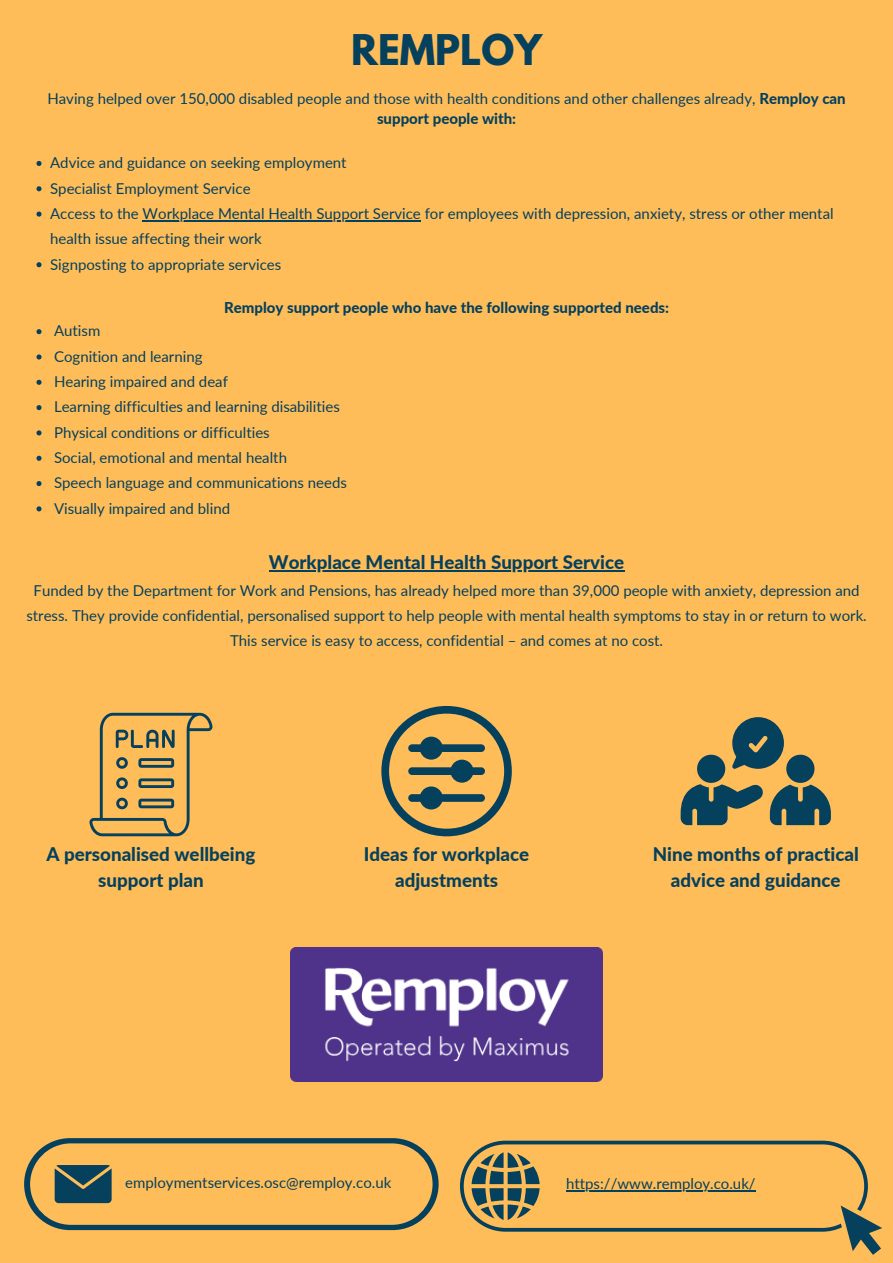
<style>
.page{position:relative;width:893px;height:1263px;background:#ffbd59}
.page>*{position:absolute;margin:0;border:0;box-sizing:border-box;transform-origin:0 0}
.t1{font:700 37.5px "League Spartan";color:#05405d}
.t2{font:800 18.75px/25.9px "Lato";color:#05405d;text-align:center}
.t3{font:15px/25.3px "Lato";color:#05405d;text-align:center}
.t4{font:800 15px "Lato";color:#05405d}
.s1{font-weight:800}
</style>
<div class="page">
<svg style="left:89px;top:713px;width:123px;height:123px"></svg>
<svg style="left:381px;top:706px;width:131px;height:130px"></svg>
<svg style="left:680px;top:717px;width:151px;height:108px"></svg>
<div style="left:24px;top:1138px;width:414px;height:92px;background:#05405d;border-radius:46px"></div>
<div style="left:30px;top:1143px;width:402px;height:82px;background:#ffbd59;border-radius:41px"></div>
<svg style="left:55px;top:1165px;width:57px;height:38px"></svg>
<svg style="left:460px;top:1140px;width:422px;height:115px"></svg>
<img style="left:290px;top:948px;width:313px;height:134px">
<svg style="left:36px;top:161px;width:6px;height:5px"></svg>
<svg style="left:36px;top:186px;width:6px;height:5px"></svg>
<svg style="left:36px;top:212px;width:6px;height:5px"></svg>
<hr style="left:143px;top:220px;width:278px;height:1px;background:#05405d">
<svg style="left:36px;top:262px;width:6px;height:5px"></svg>
<svg style="left:36px;top:329px;width:6px;height:5px"></svg>
<svg style="left:36px;top:354px;width:6px;height:5px"></svg>
<svg style="left:36px;top:380px;width:6px;height:5px"></svg>
<svg style="left:36px;top:405px;width:6px;height:5px"></svg>
<svg style="left:36px;top:430px;width:6px;height:5px"></svg>
<svg style="left:36px;top:456px;width:6px;height:5px"></svg>
<svg style="left:36px;top:481px;width:6px;height:5px"></svg>
<svg style="left:36px;top:506px;width:6px;height:5px"></svg>
<hr style="left:269px;top:570px;width:355px;height:2px;background:#05405d">
<hr style="left:566px;top:1190px;width:189px;height:2px;background:#05405d">
<p class="t1" style="left:351px;top:31px;width:192px">REMPLOY</p>
<p class="t3" style="left:47px;top:87px;width:800px;line-height:20.9px">Having helped over 150,000 disabled people and those with health conditions and other challenges already, <span class="s1">Remploy can support people with:</span></p>
<p class="t3" style="left:50px;top:150px;width:298px">Advice and guidance on seeking employment</p>
<p class="t3" style="left:50px;top:175px;width:202px">Specialist Employment Service</p>
<p class="t3" style="left:50px;top:200px;width:785px">Access to the Workplace Mental Health Support Service for employees with depression, anxiety, stress or other mental</p>
<p class="t3" style="left:50px;top:226px;width:233px;text-align:left">health issue affecting their work<br>Signposting to appropriate services</p>
<h3 class="t4" style="left:224px;top:299px;width:446px">Remploy support people who have the following supported needs:</h3>
<p class="t3" style="left:54px;top:318px;width:48px">Autism</p>
<p class="t3" style="left:54px;top:343px;width:150px">Cognition and learning</p>
<p class="t3" style="left:54px;top:369px;width:175px">Hearing impaired and deaf</p>
<p class="t3" style="left:54px;top:394px;width:287px">Learning difficulties and learning disabilities</p>
<p class="t3" style="left:54px;top:419px;width:217px">Physical conditions or difficulties</p>
<p class="t3" style="left:54px;top:444px;width:234px">Social, emotional and mental health</p>
<p class="t3" style="left:54px;top:470px;width:294px">Speech language and communications needs</p>
<p class="t3" style="left:54px;top:495px;width:178px">Visually impaired and blind</p>
<p class="t2" style="left:269px;top:549px;width:357px">Workplace Mental Health Support Service</p>
<p class="t3" style="left:26px;top:577px;width:842px">Funded by the Department for Work and Pensions, has already helped more than 39,000 people with anxiety, depression and stress. They provide confidential, personalised support to help people with mental health symptoms to stay in or return to work.<br>This service is easy to access, confidential – and comes at no cost.</p>
<h2 class="t2" style="left:46px;top:841px;width:210px">A personalised wellbeing support plan</h2>
<p class="t2" style="left:364px;top:841px;width:167px">Ideas for workplace adjustments</p>
<h2 class="t2" style="left:652px;top:841px;width:208px">Nine months of practical advice and guidance</h2>
<h2 class="t3" style="left:125px;top:1169px;width:268px">employmentservices.osc@remploy.co.uk</h2>
<p class="t3" style="left:566px;top:1171px;width:191px">https://www.remploy.co.uk/</p>
</div>
